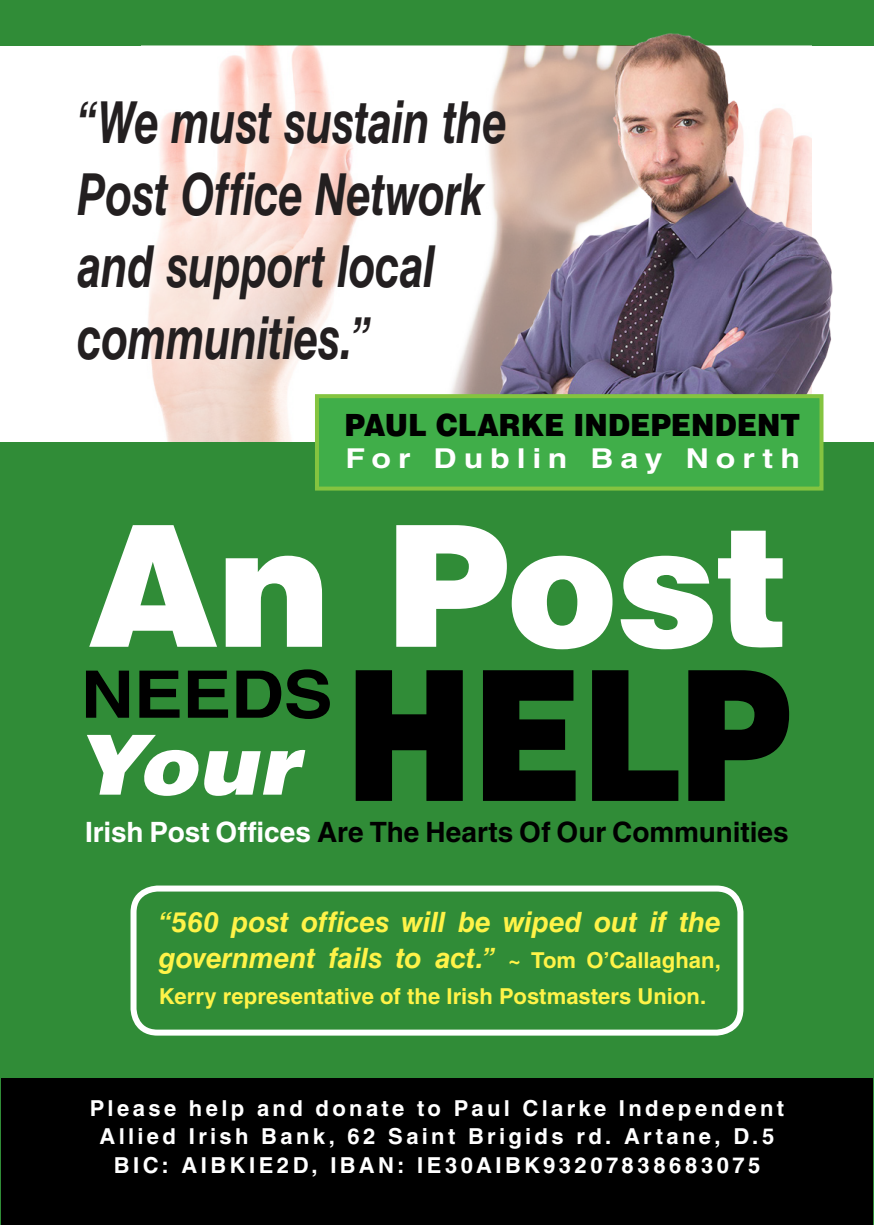
<style>
.page{position:relative;width:874px;height:1225px;background:#fff}
.page>*{position:absolute;margin:0;border:0;box-sizing:border-box;transform-origin:0 0}
.t1{font:900 169px "Helvetica LT Std";letter-spacing:-.015em;color:#fff}
.t2{font:italic 900 83px "Helvetica LT Std";color:#fff;scale:1.08 1}
.t3{font:700 65.6px "Helvetica LT Std";letter-spacing:-.01em;color:#000;scale:1.12 1}
.t4{font:italic 700 58px/72px "Helvetica LT Std";letter-spacing:-.01em;color:#231f20;scale:.75 1}
.t5{font:900 30.6px "Helvetica LT Std";color:#000;scale:.91 1}
.t6{font:italic 700 28px/36px "Helvetica LT Std";letter-spacing:-.005em;color:#fff348}
.t7{font:700 28px "Helvetica LT Std";color:#000}
.t8{font:700 27.4px "Helvetica LT Std";letter-spacing:.215em;color:#fff;scale:1.17 1}
.t9{font:700 22px/28.6px "Helvetica LT Std";letter-spacing:.155em;color:#fff;text-align:center}
.t10{font:700 22px "Helvetica LT Std";color:#fff348}
.s1{font-style:normal;font-size:181.4px;color:#000}
.s2{color:#fff}
.s3{font-style:normal;font-size:22px}
</style>
<div class="page">
<div style="left:0;top:0;width:873px;height:45px;background:#308c37"></div>
<img style="left:141px;top:45px;width:150px;height:397px">
<img style="left:191px;top:33px;width:682px;height:392px">
<div style="left:0;top:442px;width:873px;height:783px;background:#308c37"></div>
<div style="left:315px;top:394px;width:508px;height:96px;background:#40ae49;border:4px solid #84c440"></div>
<div style="left:130px;top:885px;width:613px;height:150px;border:6px solid #fff;border-radius:24px"></div>
<div style="left:1px;top:1078px;width:871px;height:147px;background:#000"></div>
<h3 class="t4" style="left:77px;top:85px;width:574px">“We must sustain the<br>Post Office Network and support local communities.”</h3>
<h3 class="t5" style="left:344px;top:405px;width:502px">PAUL CLARKE INDEPENDENT</h3>
<p class="t8" style="left:345px;top:441px;width:390px">For Dublin Bay North</p>
<h1 class="t1" style="left:87px;top:475px;width:704px">An Post</h1>
<h3 class="t3" style="left:81px;top:654px;width:226px">NEEDS</h3>
<h2 class="t2" style="left:75px;top:710px;width:663px">Your <span class="s1">HELP</span></h2>
<p class="t7" style="left:85px;top:815px;width:704px"><span class="s2">Irish Post Offices</span> Are The Hearts Of Our Communities</p>
<p class="t6" style="left:159px;top:903px;width:563px">“560 post offices will be wiped out if the government fails to act.” <span class="s3">~ Tom O’Callaghan,</span></p>
<p class="t10" style="left:159px;top:982px;width:548px">Kerry representative of the Irish Postmasters Union.</p>
<p class="t9" style="left:90px;top:1093px;width:695px">Please help and donate to Paul Clarke Independent<br>Allied Irish Bank, 62 Saint Brigids rd. Artane, D.5<br>BIC: AIBKIE2D, IBAN: IE30AIBK93207838683075</p>
</div>
